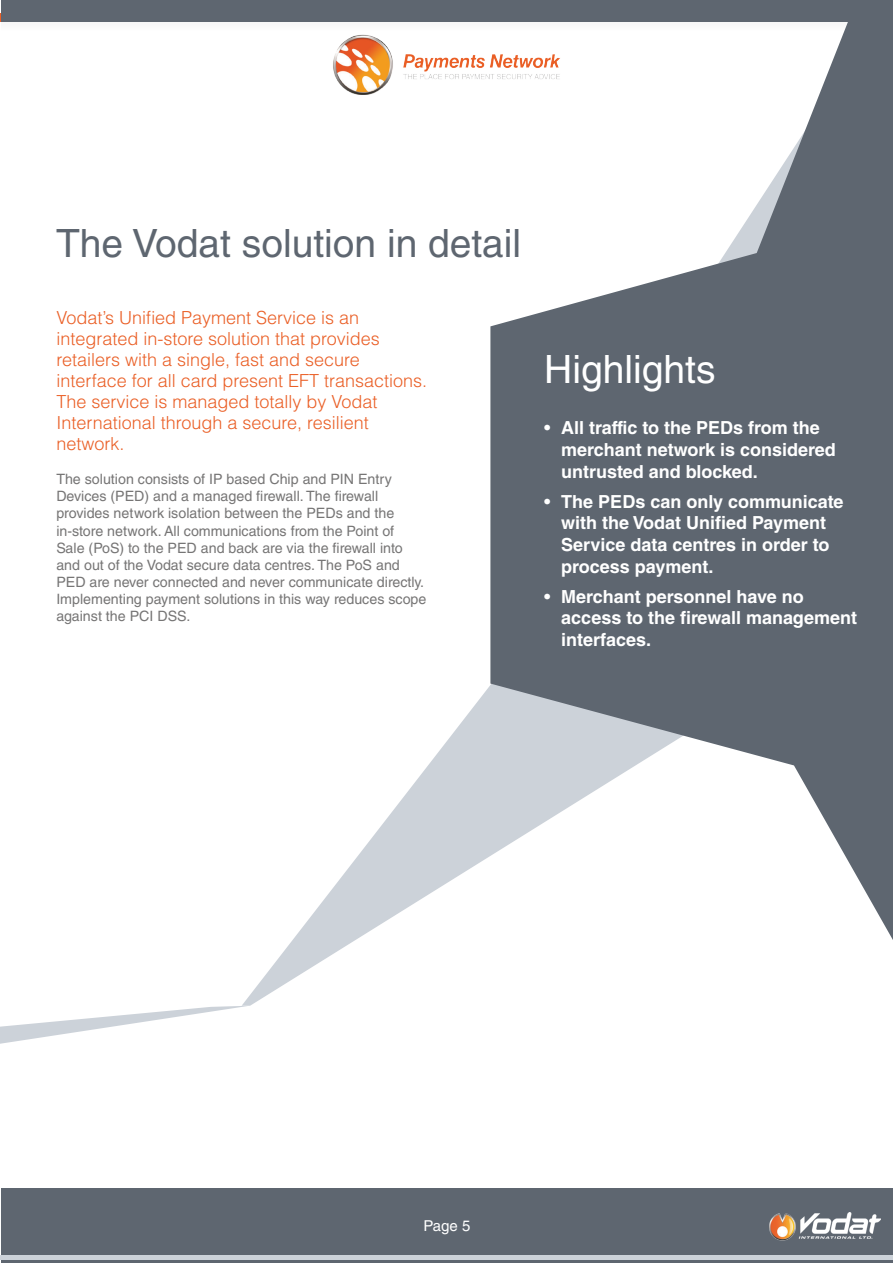
<style>
.page{position:relative;width:893px;height:1263px;background:#fff}
.page>*{position:absolute;margin:0;border:0;box-sizing:border-box;transform-origin:0 0}
.Super_Heading_Para{font:39px "Helvetica LT Std";color:#5e6670}
.Super_Heading_Para-2{font:39px "Helvetica LT Std";color:#fff}
.Bullet_standout{font:700 18px/21.6px "Helvetica LT Std";color:#fff}
.Standard_Para_Large{font:300 18px/21px "Helvetica LT Std";color:#ea5f26}
.t1{font:15px "Helvetica LT Std";color:#fff}
.Standard_Para{font:14.25px/17.1px "Helvetica LT Std";color:#767575}
.s1{font-weight:400}
</style>
<div class="page">
<svg style="left:1px;top:21px;width:489px;height:1px"></svg>
<div style="left:1px;top:1188px;width:892px;height:75px;background:#5e6670"></div>
<img style="left:769px;top:1213px;width:111px;height:27px">
<div style="left:0;top:1255px;width:893px;height:5px;background:#ccd2d9"></div>
<img style="left:333px;top:34px;width:157px;height:60px">
<div style="left:1px;top:0;width:892px;height:21px;background:#5e6670"></div>
<svg style="left:0;top:1006px;width:247px;height:38px"></svg>
<svg style="left:242px;top:686px;width:248px;height:320px"></svg>
<svg style="left:490px;top:21px;width:403px;height:919px;fill:#5e6670"></svg>
<p class="Super_Heading_Para" style="left:56px;top:220px;width:466px">The Vodat solution in detail</p>
<p class="Standard_Para_Large" style="left:56px;top:307px;width:372px">Vodat’s Unified Payment Service is an integrated in-store solution that provides retailers with a single, fast and secure interface for all card present EFT transactions.<br>The service is managed totally by Vodat International through a secure, resilient network.</p>
<p class="Standard_Para" style="left:56px;top:471px;width:372px">The solution consists of IP based Chip and PIN Entry Devices (PED) and a managed firewall. The firewall provides network isolation between the PEDs and the in-store network. All communications from the Point of<br>Sale (PoS) to the PED and back are via the firewall into and out of the Vodat secure data centres. The PoS and PED are never connected and never communicate directly.<br>Implementing payment solutions in this way reduces scope against the PCI DSS.</p>
<p class="Super_Heading_Para-2" style="left:544px;top:347px;width:173px">Highlights</p>
<p class="Bullet_standout" style="left:561px;top:417px;width:276px;text-indent:-17px"><span class="s1">•</span> All traffic to the PEDs from the merchant network is considered untrusted and blocked.</p>
<p class="Bullet_standout" style="left:561px;top:490px;width:284px;text-indent:-17px"><span class="s1">•</span> The PEDs can only communicate with the Vodat Unified Payment<br>Service data centres in order to process payment.</p>
<p class="Bullet_standout" style="left:561px;top:585px;width:297px;text-indent:-17px"><span class="s1">•</span> Merchant personnel have no access to the firewall management interfaces.</p>
<p class="t1" style="left:424px;top:1217px;width:48px">Page 5</p>
</div>
